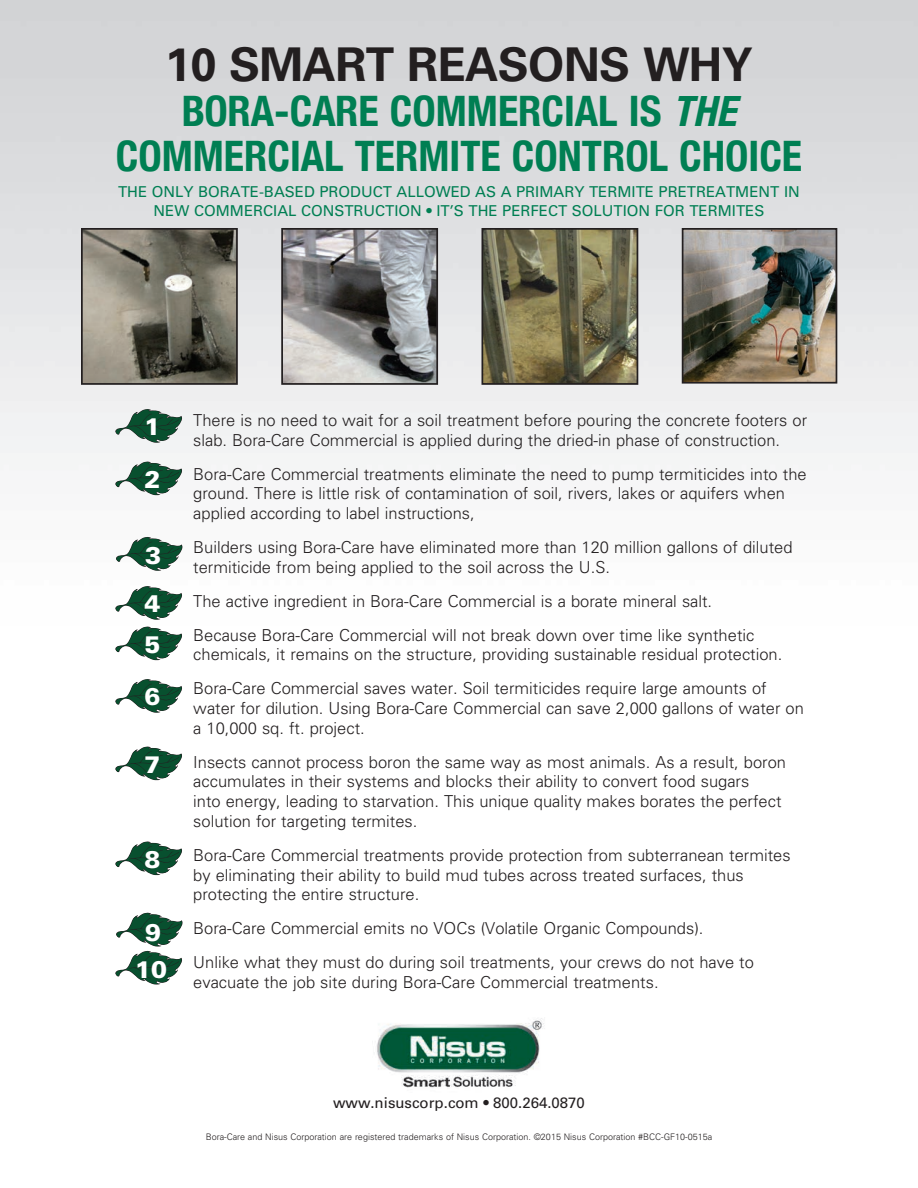
<style>
.page{position:relative;width:918px;height:1188px;background:#fff}
.page>*{position:absolute;margin:0;border:0;box-sizing:border-box;transform-origin:0 0}
.t1{font:700 46.5px "Univers";letter-spacing:-.015em;color:#231f20}
.t2{font:700 condensed 42px/45px "Helvetica Neue";color:#007f53;text-align:center}
.t3{font:900 24px/52.5px "Univers";color:#fff}
.t4{font:300 16.5px/19.8px "Univers";color:#231f20}
.t5{font:15px/18.8px "Univers";color:#007f53;text-align:center}
.t6{font:15px "Univers";color:#231f20}
.t7{font:300 9px "Univers";color:#231f20}
.s1{font-style:italic}
</style>
<div class="page">
<img style="left:0;top:0;width:918px;height:1088px">
<img style="left:84px;top:231px;width:151px;height:151px">
<div style="left:81px;top:228px;width:157px;height:157px;border:2px solid #231f20"></div>
<img style="left:284px;top:231px;width:151px;height:151px">
<div style="left:281px;top:228px;width:157px;height:157px;border:2px solid #231f20"></div>
<img style="left:685px;top:231px;width:149px;height:150px">
<div style="left:682px;top:228px;width:155px;height:156px;border:2px solid #231f20"></div>
<img style="left:485px;top:231px;width:150px;height:151px">
<div style="left:482px;top:228px;width:156px;height:157px;border:2px solid #231f20"></div>
<svg style="left:113px;top:392px;width:75px;height:408px"></svg>
<svg style="left:113px;top:824px;width:75px;height:180px"></svg>
<h1 class="t1" style="left:165px;top:37px;width:589px">10 SMART REASONS WHY</h1>
<h2 class="t2" style="left:116px;top:88px;width:688px">BORA-CARE COMMERCIAL IS <span class="s1">THE<br></span>COMMERCIAL TERMITE CONTROL CHOICE</h2>
<p class="t5" style="left:118px;top:182px;width:683px">THE ONLY BORATE-BASED PRODUCT ALLOWED AS A PRIMARY TERMITE PRETREATMENT IN<br>NEW COMMERCIAL CONSTRUCTION • IT’S THE PERFECT SOLUTION FOR TERMITES</p>
<h3 class="t3" style="left:145px;top:400px;width:18px">1<br>2</h3>
<h3 class="t3" style="left:145px;top:532px;width:18px;line-height:48px">3<br>4</h3>
<h3 class="t3" style="left:145px;top:618px;width:18px">5<br>6</h3>
<h3 class="t3" style="left:145px;top:738px;width:18px">7</h3>
<h3 class="t3" style="left:145px;top:833px;width:18px">8</h3>
<h3 class="t3" style="left:135px;top:913px;width:34px;line-height:37.3px;text-align:center">9<br>10</h3>
<p class="t4" style="left:193px;top:410px;width:615px">There is no need to wait for a soil treatment before pouring the concrete footers or slab. Bora-Care Commercial is applied during the dried-in phase of construction.</p>
<p class="t4" style="left:193px;top:464px;width:615px">Bora-Care Commercial treatments eliminate the need to pump termiticides into the ground. There is little risk of contamination of soil, rivers, lakes or aquifers when applied according to label instructions,</p>
<p class="t4" style="left:193px;top:537px;width:601px">Builders using Bora-Care have eliminated more than 120 million gallons of diluted termiticide from being applied to the soil across the U.S.</p>
<p class="t4" style="left:193px;top:584px;width:563px;line-height:33.9px">The active ingredient in Bora-Care Commercial is a borate mineral salt.<br>Because Bora-Care Commercial will not break down over time like synthetic</p>
<p class="t4" style="left:193px;top:638px;width:591px;line-height:33.9px">chemicals, it remains on the structure, providing sustainable residual protection.<br>Bora-Care Commercial saves water. Soil termiticides require large amounts of</p>
<p class="t4" style="left:193px;top:698px;width:612px">water for dilution. Using Bora-Care Commercial can save 2,000 gallons of water on a 10,000 sq. ft. project.</p>
<p class="t4" style="left:193px;top:752px;width:594px">Insects cannot process boron the same way as most animals. As a result, boron accumulates in their systems and blocks their ability to convert food sugars<br>into energy, leading to starvation. This unique quality makes borates the perfect solution for targeting termites.</p>
<p class="t4" style="left:193px;top:845px;width:599px">Bora-Care Commercial treatments provide protection from subterranean termites by eliminating their ability to build mud tubes across treated surfaces, thus protecting the entire structure.</p>
<p class="t4" style="left:193px;top:912px;width:562px;line-height:33.9px">Bora-Care Commercial emits no VOCs (Volatile Organic Compounds).<br>Unlike what they must do during soil treatments, your crews do not have to</p>
<p class="t4" style="left:193px;top:972px;width:467px">evacuate the job site during Bora‑Care Commercial treatments.</p>
<p class="t6" style="left:333px;top:1094px;width:253px">www.nisuscorp.com • 800.264.0870</p>
<p class="t7" style="left:206px;top:1132px;width:508px">Bora-Care and Nisus Corporation are registered trademarks of Nisus Corporation. ©2015 Nisus Corporation #BCC-GF10-0515a</p>
</div>
